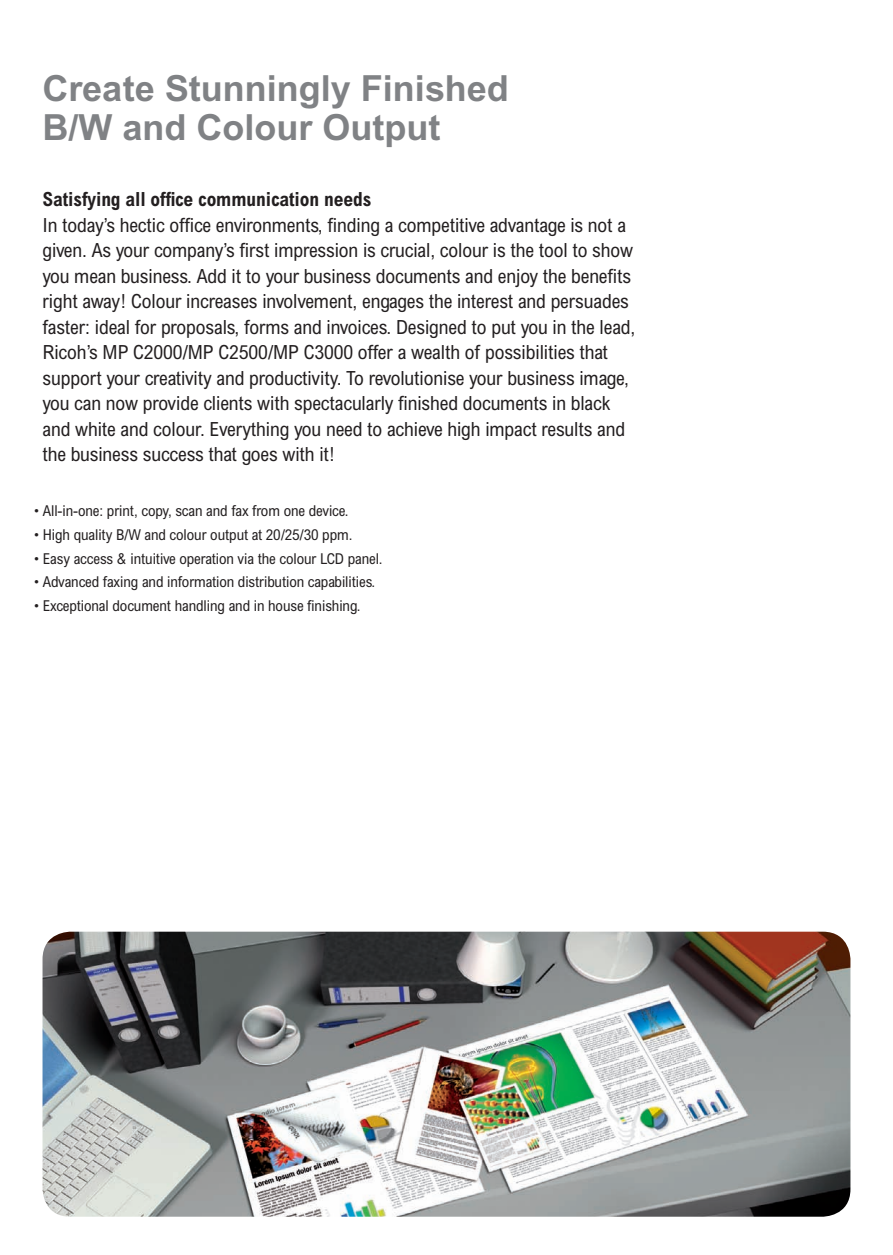
<style>
.page{position:relative;width:893px;height:1255px;background:#fff}
.page>*{position:absolute;margin:0;border:0;box-sizing:border-box;transform-origin:0 0}
.t1{font:700 36px/39px "Arial";color:#808285}
.t2{font:condensed 19.5px/25.5px "Arial";letter-spacing:-.005em;color:#231f20}
.t3{font:700 condensed 19.5px "Arial";letter-spacing:-.005em;color:#231f20}
.t4{font:condensed 15px "Arial";letter-spacing:-.005em;color:#231f20}
</style>
<div class="page">
<img style="left:43px;top:931px;width:807px;height:285px;border-radius:28px">
<h1 class="t1" style="left:43px;top:72px;width:468px">Create Stunningly Finished<br>B/W and Colour Output</h1>
<p class="t3" style="left:43px;top:192px;width:330px">Satisfying all office communication needs</p>
<p class="t2" style="left:43px;top:213px;width:594px">In today’s hectic office environments, finding a competitive advantage is not a given. As your company’s first impression is crucial, colour is the tool to show you mean business. Add it to your business documents and enjoy the benefits right away! Colour increases involvement, engages the interest and persuades faster: ideal for proposals, forms and invoices. Designed to put you in the lead, Ricoh’s MP C2000/MP C2500/MP C3000 offer a wealth of possibilities that support your creativity and productivity. To revolutionise your business image, you can now provide clients with spectacularly finished documents in black and white and colour. Everything you need to achieve high impact results and the business success that goes with it!</p>
<p class="t4" style="left:34px;top:505px;width:316px">• All-in-one: print, copy, scan and fax from one device.</p>
<p class="t4" style="left:34px;top:529px;width:320px">• High quality B/W and colour output at 20/25/30 ppm.</p>
<p class="t4" style="left:34px;top:553px;width:350px">• Easy access &amp; intuitive operation via the colour LCD panel.</p>
<p class="t4" style="left:34px;top:576px;width:343px">• Advanced faxing and information distribution capabilities.</p>
<p class="t4" style="left:34px;top:600px;width:328px">• Exceptional document handling and in house finishing.</p>
</div>
